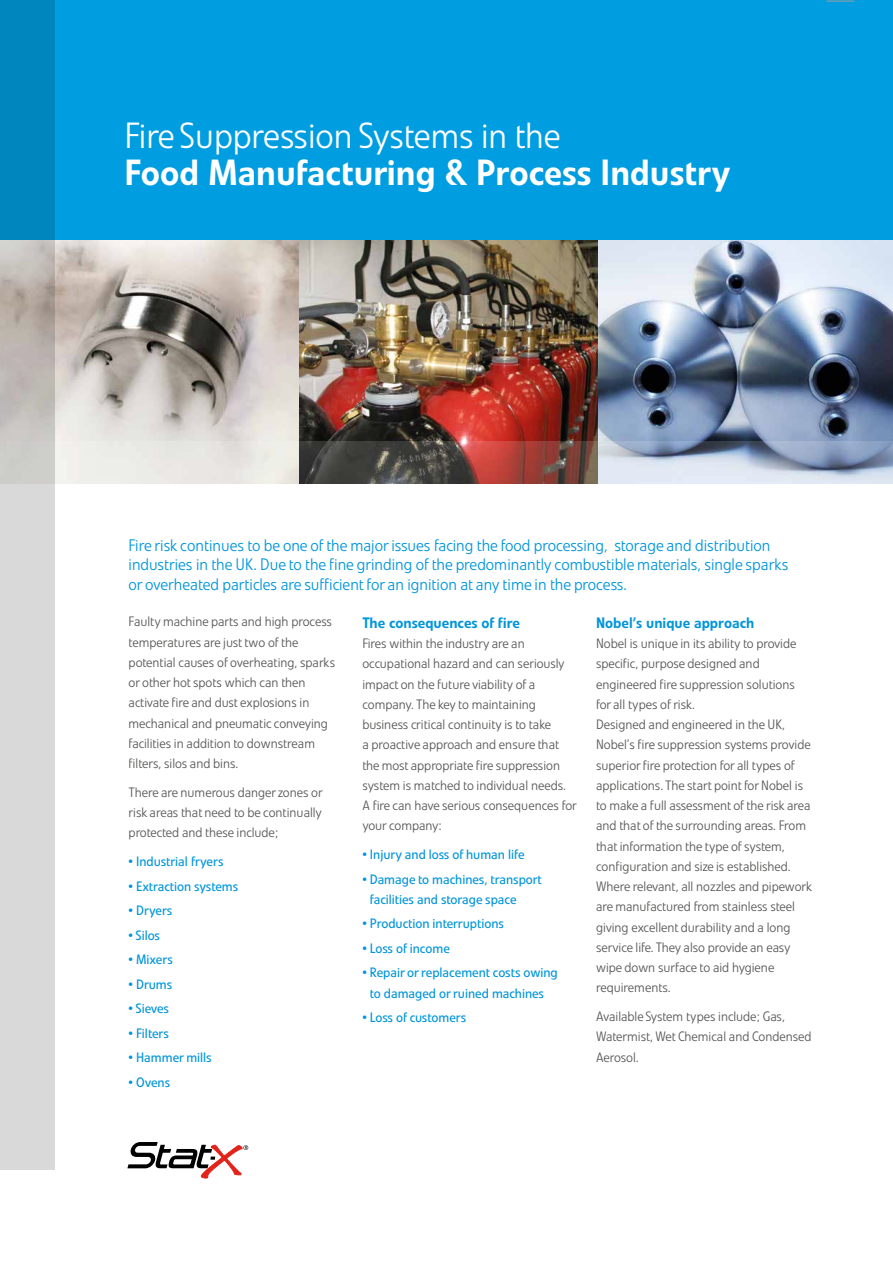
<style>
.page{position:relative;width:893px;height:1263px;background:#fff}
.page>*{position:absolute;margin:0;border:0;box-sizing:border-box;transform-origin:0 0}
.t1{font:500 36px "Evo BQ";color:#fff}
.t2{font:300 36px "Evo BQ";color:#fff}
.t3{font:300 16.5px/19.5px "Evo BQ";color:#0095db}
.t4{font:500 15px "Evo BQ";color:#0095db}
.t5{font:300 13.5px/20.2px "Evo BQ";color:#575756}
.t6{font:13.5px/20.2px "Evo BQ";color:#0095db}
</style>
<div class="page">
<hr style="left:892px;top:468px;width:1px;height:710px;background:#009ee0">
<div style="left:0;top:0;width:893px;height:459px;background:#009ee0"></div>
<img style="left:54px;top:241px;width:245px;height:200px">
<svg style="left:826px;top:1px;width:28px;height:1px"></svg>
<img style="left:299px;top:241px;width:594px;height:200px">
<svg style="left:54px;top:441px;width:839px;height:86px"></svg>
<svg style="left:0;top:0;width:54px;height:1169px;background:#a7c1cc"></svg>
<svg style="left:127px;top:1142px;width:121px;height:37px"></svg>
<h1 class="t2" style="left:124px;top:114px;width:438px">Fire Suppression Systems in the</h1>
<h1 class="t1" style="left:124px;top:151px;width:608px">Food Manufacturing &amp; Process Industry</h1>
<p class="t3" style="left:129px;top:536px;width:661px">Fire risk continues to be one of the major issues facing the food processing, storage and distribution industries in the UK. Due to the fine grinding of the predominantly combustible materials, single sparks or overheated particles are sufficient for an ignition at any time in the process.</p>
<p class="t5" style="left:129px;top:612px;width:208px">Faulty machine parts and high process temperatures are just two of the potential causes of overheating, sparks or other hot spots which can then activate fire and dust explosions in mechanical and pneumatic conveying facilities in addition to downstream filters, silos and bins.</p>
<p class="t5" style="left:129px;top:782px;width:196px;text-align:justify">There are numerous danger zones or risk areas that need to be continually protected and these include;</p>
<p class="t6" style="left:129px;top:851px;width:96px">• Industrial fryers</p>
<p class="t6" style="left:129px;top:876px;width:111px">• Extraction systems</p>
<p class="t6" style="left:129px;top:900px;width:45px">• Dryers</p>
<p class="t6" style="left:129px;top:925px;width:33px">• Silos</p>
<p class="t6" style="left:129px;top:949px;width:46px">• Mixers</p>
<p class="t6" style="left:129px;top:974px;width:45px">• Drums</p>
<p class="t6" style="left:129px;top:998px;width:42px">• Sieves</p>
<p class="t6" style="left:129px;top:1023px;width:42px">• Filters</p>
<p class="t6" style="left:129px;top:1047px;width:85px">• Hammer mills</p>
<p class="t6" style="left:129px;top:1072px;width:43px">• Ovens</p>
<p class="t4" style="left:362px;top:613px;width:159px">The consequences of fire</p>
<p class="t5" style="left:362px;top:633px;width:216px">Fires within the industry are an occupational hazard and can seriously impact on the future viability of a company. The key to maintaining business critical continuity is to take<br>a proactive approach and ensure that the most appropriate fire suppression system is matched to individual needs.<br>A fire can have serious consequences for your company:</p>
<p class="t6" style="left:362px;top:844px;width:164px">• Injury and loss of human life</p>
<p class="t6" style="left:370px;top:869px;width:173px;text-indent:-8px">• Damage to machines, transport facilities and storage space</p>
<p class="t6" style="left:362px;top:914px;width:143px">• Production interruptions</p>
<p class="t6" style="left:362px;top:938px;width:89px">• Loss of income</p>
<p class="t6" style="left:362px;top:963px;width:197px;text-align:center">• Repair or replacement costs owing to damaged or ruined machines</p>
<p class="t6" style="left:362px;top:1007px;width:105px">• Loss of customers</p>
<p class="t4" style="left:596px;top:613px;width:160px">Nobel’s unique approach</p>
<p class="t5" style="left:596px;top:633px;width:218px">Nobel is unique in its ability to provide specific, purpose designed and engineered fire suppression solutions for all types of risk.<br>Designed and engineered in the UK, Nobel’s fire suppression systems provide superior fire protection for all types of applications. The start point for Nobel is to make a full assessment of the risk area and that of the surrounding areas. From that information the type of system, configuration and size is established.<br>Where relevant, all nozzles and pipework are manufactured from stainless steel giving excellent durability and a long service life. They also provide an easy wipe down surface to aid hygiene requirements.</p>
<p class="t5" style="left:596px;top:1006px;width:217px">Available System types include; Gas,<br>Watermist, Wet Chemical and Condensed<br>Aerosol.</p>
</div>
